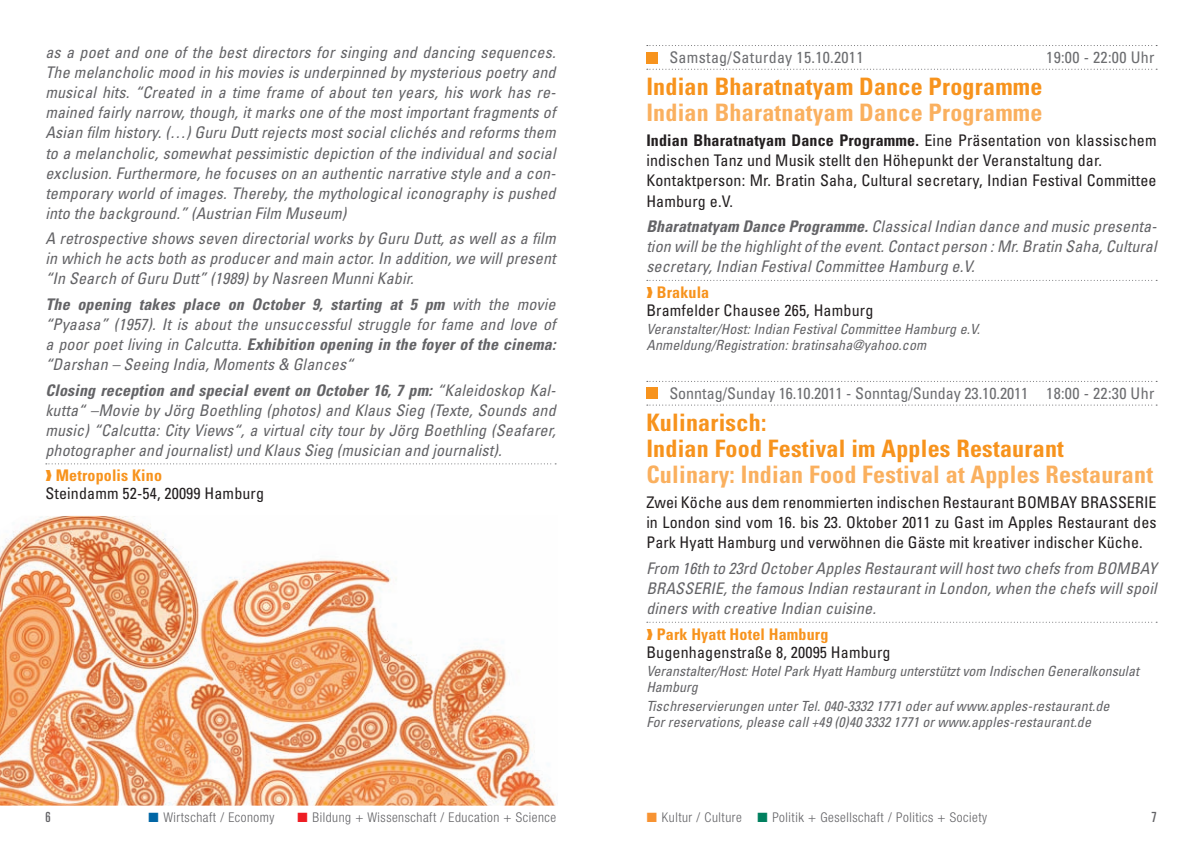
<style>
.page{position:relative;width:1202px;height:851px;background:#fff}
.page>*{position:absolute;margin:0;border:0;box-sizing:border-box;transform-origin:0 0}
.t1{font:700 condensed 24px/26px "Univers";letter-spacing:.01em;color:#f7931d}
.t2{font:700 condensed 24px "Univers";letter-spacing:.01em;color:#fab05f}
.t3{font:italic condensed 16px/20px "Univers";letter-spacing:.01em;color:#636366;text-align:justify}
.t4{font:condensed 16px/20px "Univers";letter-spacing:.01em;color:#231f20}
.t5{font:condensed 16px "Univers LT";color:#6c6d70}
.t6{font:condensed 16px "Univers LT";letter-spacing:.02em;color:#6c6d70}
.t7{font:italic condensed 14px/16px "Univers";letter-spacing:.01em;color:#636366}
.t8{font:ultra-condensed 14px "Univers LT";color:#636366}
.t9{font:300 condensed 13.4px "Helvetica Neue";letter-spacing:.04em;color:#636366}
.s1{font-weight:700}
.s2{color:#f7931d}
.s3{font-weight:700;color:#f7931d}
.s4{color:#0166a5}
.s5{color:#ee1d23}
.s6{color:#f79332}
.s7{color:#00805f}
</style>
<div class="page">
<svg style="left:647px;top:45px;width:510px;height:1px"></svg>
<svg style="left:647px;top:69px;width:510px;height:1px"></svg>
<svg style="left:647px;top:280px;width:510px;height:1px"></svg>
<svg style="left:647px;top:381px;width:510px;height:1px"></svg>
<svg style="left:647px;top:404px;width:510px;height:1px"></svg>
<svg style="left:647px;top:621px;width:510px;height:1px"></svg>
<div style="left:646px;top:52px;width:11px;height:11px;background:#f7931d"></div>
<div style="left:646px;top:388px;width:11px;height:11px;background:#f7931d"></div>
<svg style="left:46px;top:463px;width:510px;height:1px"></svg>
<img style="left:0;top:516px;width:556px;height:289px">
<p class="t3" style="left:45px;top:42px;width:512px">as a poet and one of the best directors for singing and dancing sequences.<br>The melancholic mood in his movies is underpinned by mysterious poetry and musical hits. “Created in a time frame of about ten years, his work has re&shy;mained fairly narrow, though, it marks one of the most important fragments of Asian film history. (…) Guru Dutt rejects most social clichés and reforms them to a melancholic, somewhat pessimistic depiction of the individual and social exclusion. Furthermore, he focuses on an authentic narrative style and a con&shy;temporary world of images. Thereby, the mythological iconography is pushed into the background.” (Austrian Film Museum)</p>
<p class="t3" style="left:45px;top:228px;width:512px">A retrospective shows seven directorial works by Guru Dutt, as well as a film in which he acts both as producer and main actor. In addition, we will present “In Search of Guru Dutt” (1989) by Nasreen Munni Kabir.</p>
<p class="t3" style="left:45px;top:294px;width:512px"><span class="s1">The opening takes place on October 9, starting at 5 pm</span> with the movie “Pyaasa” (1957). It is about the unsuccessful struggle for fame and love of a poor poet living in Calcutta. <span class="s1">Exhibition opening in the foyer of the cinema: </span>“Darshan – Seeing India, Moments &amp; Glances“</p>
<p class="t3" style="left:45px;top:379px;width:512px"><span class="s1">Closing reception and special event on October 16, 7 pm:</span> “Kaleidoskop Kal&shy;kutta“ –Movie by Jörg Boethling (photos) and Klaus Sieg (Texte, Sounds and music) “Calcutta: City Views“, a virtual city tour by Jörg Boethling (Seafarer, photographer and journalist) und Klaus Sieg (musician and journalist).</p>
<p class="t4" style="left:45px;top:466px;width:220px;line-height:18px"><span class="s2">❱</span> <span class="s3">Metropolis Kino<br></span>Steindamm 52-54, 20099 Hamburg</p>
<p class="t6" style="left:669px;top:47px;width:196px">Samstag/Saturday 15.10.2011</p>
<p class="t6" style="left:1046px;top:47px;width:110px">19:00 - 22:00 Uhr</p>
<h1 class="t1" style="left:646px;top:73px;width:398px">Indian Bharatnatyam Dance Programme</h1>
<h1 class="t2" style="left:646px;top:97px;width:398px">Indian Bharatnatyam Dance Programme</h1>
<p class="t4" style="left:646px;top:130px;width:512px"><span class="s1">Indian Bharatnatyam Dance Programme.</span> Eine Präsentation von klassischem indischen Tanz und Musik stellt den Höhepunkt der Veranstaltung dar.<br>Kontaktperson: Mr. Bratin Saha, Cultural secretary, Indian Festival Committee Hamburg e.V.</p>
<p class="t3" style="left:646px;top:216px;width:512px"><span class="s1">Bharatnatyam Dance Programme.</span> Classical Indian dance and music presenta&shy;tion will be the highlight of the event. Contact person : Mr. Bratin Saha, Cultural secretary, Indian Festival Committee Hamburg e.V.</p>
<p class="t4" style="left:646px;top:283px;width:228px;line-height:18px"><span class="s2">❱</span> <span class="s3">Brakula<br></span>Bramfelder Chausee 265, Hamburg</p>
<p class="t7" style="left:646px;top:321px;width:335px">Veranstalter/Host: Indian Festival Committee Hamburg e.V.<br>Anmeldung/Registration: bratinsaha@yahoo.com</p>
<p class="t5" style="left:669px;top:383px;width:486px">Sonntag/Sunday 16.10.2011 - Sonntag/Sunday 23.10.2011 18:00 - 22:30 Uhr</p>
<h1 class="t1" style="left:646px;top:408px;width:419px">Kulinarisch:<br>Indian Food Festival im Apples Restaurant</h1>
<h1 class="t2" style="left:646px;top:459px;width:508px">Culinary: Indian Food Festival at Apples Restaurant</h1>
<p class="t4" style="left:646px;top:492px;width:512px;text-align:justify">Zwei Köche aus dem renommierten indischen Restaurant BOMBAY BRASSERIE in London sind vom 16. bis 23. Oktober 2011 zu Gast im Apples Restaurant des Park Hyatt Hamburg und verwöhnen die Gäste mit kreativer indischer Küche.</p>
<p class="t3" style="left:646px;top:558px;width:512px">From 16th to 23rd October Apples Restaurant will host two chefs from BOMBAY BRASSERIE, the famous Indian restaurant in London, when the chefs will spoil diners with creative Indian cuisine.</p>
<p class="t4" style="left:646px;top:624px;width:246px;line-height:18px"><span class="s2">❱</span> <span class="s3">Park Hyatt Hotel Hamburg<br></span>Bugenhagenstraße 8, 20095 Hamburg</p>
<p class="t7" style="left:646px;top:662px;width:494px">Veranstalter/Host: Hotel Park Hyatt Hamburg unterstützt vom Indischen Generalkonsulat<br>Hamburg</p>
<p class="t7" style="left:646px;top:697px;width:465px">Tischreservierungen unter Tel. 040-3332 1771 oder auf www.apples-restaurant.de<br>For reservations, please call +49 (0)40 3332 1771 or www.apples-restaurant.de</p>
<p class="t8" style="left:45px;top:809px;width:7px">6</p>
<p class="t9" style="left:148px;top:809px;width:128px"><span class="s4">■</span> Wirtschaft / Economy</p>
<p class="t9" style="left:298px;top:809px;width:260px"><span class="s5">■</span> Bildung + Wissenschaft / Education + Science</p>
<p class="t9" style="left:647px;top:809px;width:342px"><span class="s6">■</span> Kultur / Culture <span class="s7">■</span> Politik + Gesellschaft / Politics + Society</p>
<p class="t8" style="left:1151px;top:809px;width:7px">7</p>
</div>
